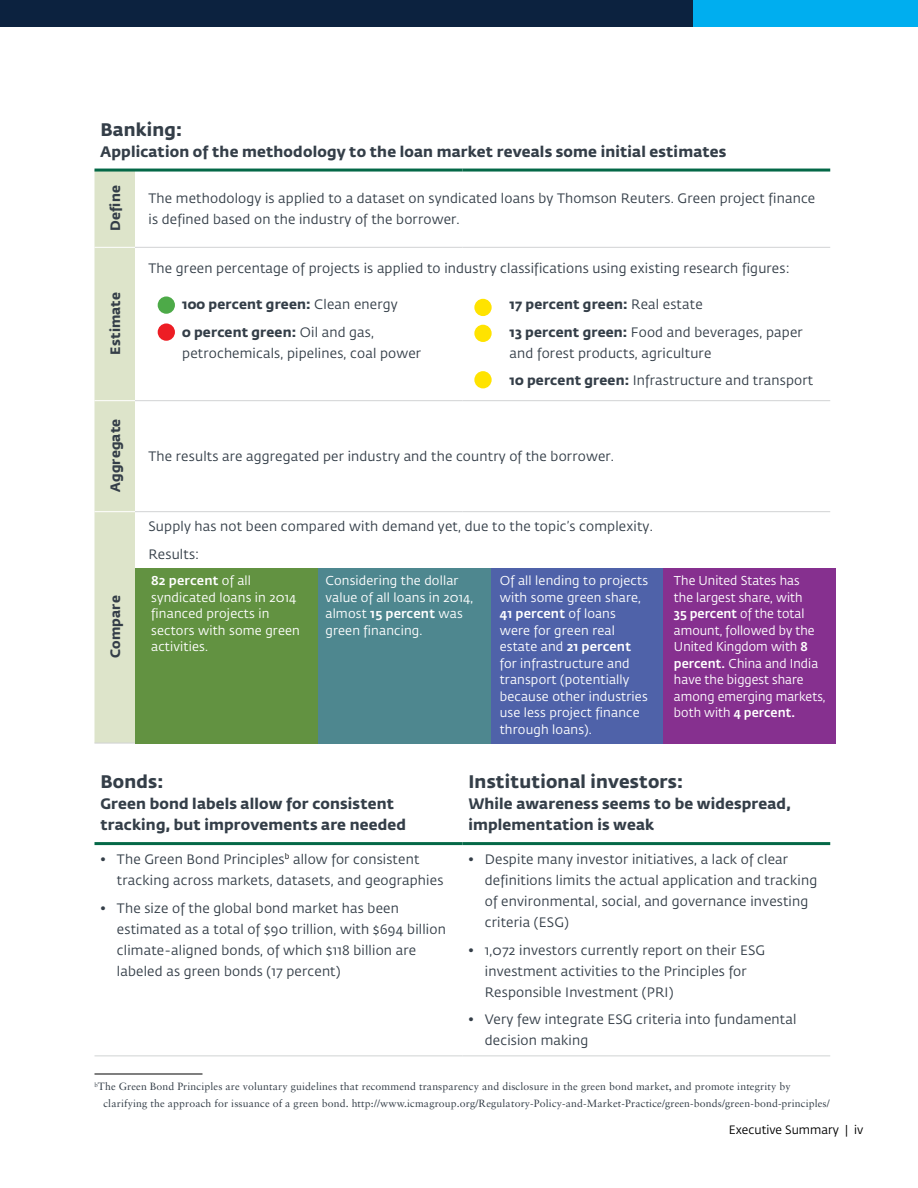
<style>
.page{position:relative;width:918px;height:1188px;background:#fff}
.page>*{position:absolute;margin:0;border:0;box-sizing:border-box;transform-origin:0 0}
.t1{font:700 18px "Fedra Sans Std";letter-spacing:.01em;color:#343e48}
.t2{font:700 15px/21px "Fedra Sans Std";letter-spacing:.01em;color:#343e48}
.t3{font:13.5px/21px "Fedra Sans Std";letter-spacing:.015em;color:#343e48}
.t4{font:700 13.5px/27.8px "Fedra Sans Std";letter-spacing:.01em;color:#343e48}
.t5{font:12.75px/16.5px "Fedra Sans Std";letter-spacing:.015em;color:#fff}
.t6{font:12px "Fedra Sans Std";color:#000}
.t7{font:10.5px/16.5px "Sabon LT Std";letter-spacing:.015em;color:#343e48}
.s1{font-weight:400}
.s2{font-weight:700}
.s3{font-weight:500}
</style>
<div class="page">
<div style="left:0;top:0;width:918px;height:27px;background:#0c223f"></div>
<div style="left:693px;top:0;width:225px;height:27px;background:#00aeef"></div>
<div style="left:94px;top:172px;width:41px;height:571px;background:#dde4ca"></div>
<hr style="left:94px;top:169px;width:41px;height:3px;background:#046847">
<hr style="left:135px;top:169px;width:327px;height:3px;background:#046847">
<hr style="left:462px;top:169px;width:368px;height:3px;background:#046847">
<hr style="left:135px;top:247px;width:327px;height:1px;background:#d1d3d4">
<hr style="left:462px;top:247px;width:368px;height:1px;background:#d1d3d4">
<hr style="left:135px;top:400px;width:327px;height:1px;background:#d1d3d4">
<hr style="left:462px;top:400px;width:368px;height:1px;background:#d1d3d4">
<hr style="left:135px;top:511px;width:327px;height:1px;background:#d1d3d4">
<hr style="left:462px;top:511px;width:368px;height:1px;background:#d1d3d4">
<hr style="left:94px;top:743px;width:41px;height:1px;background:#d1d3d4">
<hr style="left:135px;top:743px;width:327px;height:1px;background:#d1d3d4">
<hr style="left:462px;top:743px;width:368px;height:1px;background:#d1d3d4">
<hr style="left:94px;top:247px;width:41px;height:1px;background:#fff">
<hr style="left:94px;top:400px;width:41px;height:1px;background:#fff">
<hr style="left:94px;top:511px;width:41px;height:1px;background:#fff">
<div style="left:158px;top:296px;width:17px;height:18px;background:#4daa48;border-radius:50%"></div>
<div style="left:158px;top:323px;width:17px;height:18px;background:#ed1d24;border-radius:50%"></div>
<div style="left:474px;top:299px;width:18px;height:17px;background:#ffe300;border-radius:50%"></div>
<div style="left:474px;top:325px;width:18px;height:17px;background:#ffe300;border-radius:50%"></div>
<div style="left:474px;top:371px;width:18px;height:17px;background:#ffe300;border-radius:50%"></div>
<div style="left:135px;top:568px;width:183px;height:175px;background:#629241"></div>
<div style="left:318px;top:568px;width:173px;height:175px;background:#4e878f"></div>
<div style="left:491px;top:568px;width:172px;height:175px;background:#4f62a9"></div>
<div style="left:663px;top:568px;width:173px;height:175px;background:#86308f"></div>
<hr style="left:94px;top:842px;width:368px;height:3px;background:#046847">
<hr style="left:462px;top:842px;width:368px;height:3px;background:#046847">
<hr style="left:94px;top:1055px;width:368px;height:1px;background:#d1d3d4">
<hr style="left:462px;top:1055px;width:368px;height:1px;background:#d1d3d4">
<hr style="left:94px;top:1074px;width:108px;height:1px;background:#000">
<h1 class="t1" style="left:100px;top:118px;width:83px">Banking:</h1>
<p class="t2" style="left:100px;top:141px;width:627px">Application of the methodology to the loan market reveals some initial estimates</p>
<p class="t4" style="left:101px;top:231px;width:47px;rotate:-90deg">Define</p>
<p class="t3" style="left:148px;top:188px;width:668px">The methodology is applied to a dataset on syndicated loans by Thomson Reuters. Green project finance is defined based on the industry of the borrower.</p>
<p class="t4" style="left:101px;top:355px;width:64px;rotate:-90deg">Estimate</p>
<p class="t4" style="left:101px;top:492px;width:75px;rotate:-90deg">Aggregate</p>
<p class="t4" style="left:101px;top:658px;width:64px;rotate:-90deg">Compare</p>
<p class="t3" style="left:148px;top:258px;width:643px">The green percentage of projects is applied to industry classifications using existing research figures:</p>
<p class="t4" style="left:182px;top:290px;width:217px">100 percent green: <span class="s1">Clean energy<br></span>0 percent green: <span class="s1">Oil and gas,</span></p>
<p class="t3" style="left:182px;top:343px;width:240px">petrochemicals, pipelines, coal power</p>
<p class="t3" style="left:510px;top:290px;width:295px;line-height:27.8px"><span class="s2">17 percent green:</span> Real estate<br><span class="s2">13 percent green:</span> Food and beverages, paper</p>
<p class="t3" style="left:510px;top:339px;width:305px;line-height:27.8px">and forest products, agriculture<br><span class="s2">10 percent green:</span> Infrastructure and transport</p>
<p class="t3" style="left:148px;top:446px;width:467px">The results are aggregated per industry and the country of the borrower.</p>
<p class="t3" style="left:148px;top:513px;width:506px;line-height:27.8px">Supply has not been compared with demand yet, due to the topic’s complexity.<br>Results:</p>
<p class="t5" style="left:151px;top:573px;width:150px"><span class="s3">82 percent</span> of all syndicated loans in 2014 financed projects in sectors with some green activities.</p>
<p class="t5" style="left:325px;top:573px;width:149px">Considering the dollar value of all loans in 2014, almost <span class="s3">15 percent</span> was green financing.</p>
<p class="t5" style="left:500px;top:573px;width:150px">Of all lending to projects with some green share,<br><span class="s3">41 percent</span> of loans were for green real estate and <span class="s3">21 percent </span>for infrastructure and transport (potentially because other industries use less project finance through loans).</p>
<p class="t5" style="left:674px;top:573px;width:153px">The United States has<br>the largest share, with<br><span class="s3">35 percent</span> of the total amount, followed by the<br>United Kingdom with <span class="s3">8 percent.</span> China and India have the biggest share among emerging markets, both with <span class="s3">4 percent.</span></p>
<h1 class="t1" style="left:100px;top:770px;width:64px">Bonds:</h1>
<p class="t2" style="left:100px;top:793px;width:307px">Green bond labels allow for consistent tracking, but improvements are needed</p>
<h1 class="t1" style="left:468px;top:770px;width:216px">Institutional investors:</h1>
<p class="t2" style="left:468px;top:793px;width:324px">While awareness seems to be widespread, implementation is weak</p>
<p class="t3" style="left:117px;top:849px;width:328px;text-indent:-16px">• The Green Bond Principles<sup>b</sup> allow for consistent tracking across markets, datasets, and geographies</p>
<p class="t3" style="left:117px;top:898px;width:330px;text-indent:-16px">• The size of the global bond market has been estimated as a total of $90 trillion, with $694 billion climate-aligned bonds, of which $118 billion are labeled as green bonds (17 percent)</p>
<p class="t3" style="left:485px;top:849px;width:334px;text-indent:-16px">• Despite many investor initiatives, a lack of clear definitions limits the actual application and tracking of environmental, social, and governance investing criteria (ESG)</p>
<p class="t3" style="left:485px;top:940px;width:282px;text-indent:-16px">• 1,072 investors currently report on their ESG investment activities to the Principles for<br>Responsible Investment (PRI)</p>
<p class="t3" style="left:485px;top:1009px;width:313px;text-indent:-16px">• Very few integrate ESG criteria into fundamental decision making</p>
<p class="t7" style="left:104px;top:1078px;width:728px;text-indent:-9px"><sup>b</sup>The Green Bond Principles are voluntary guidelines that recommend transparency and disclosure in the green bond market, and promote integrity by clarifying the approach for issuance of a green bond. http://www.icmagroup.org/Regulatory-Policy-and-Market-Practice/green-bonds/green-bond-principles/</p>
<p class="t6" style="left:729px;top:1123px;width:136px">Executive Summary | iv</p>
</div>
